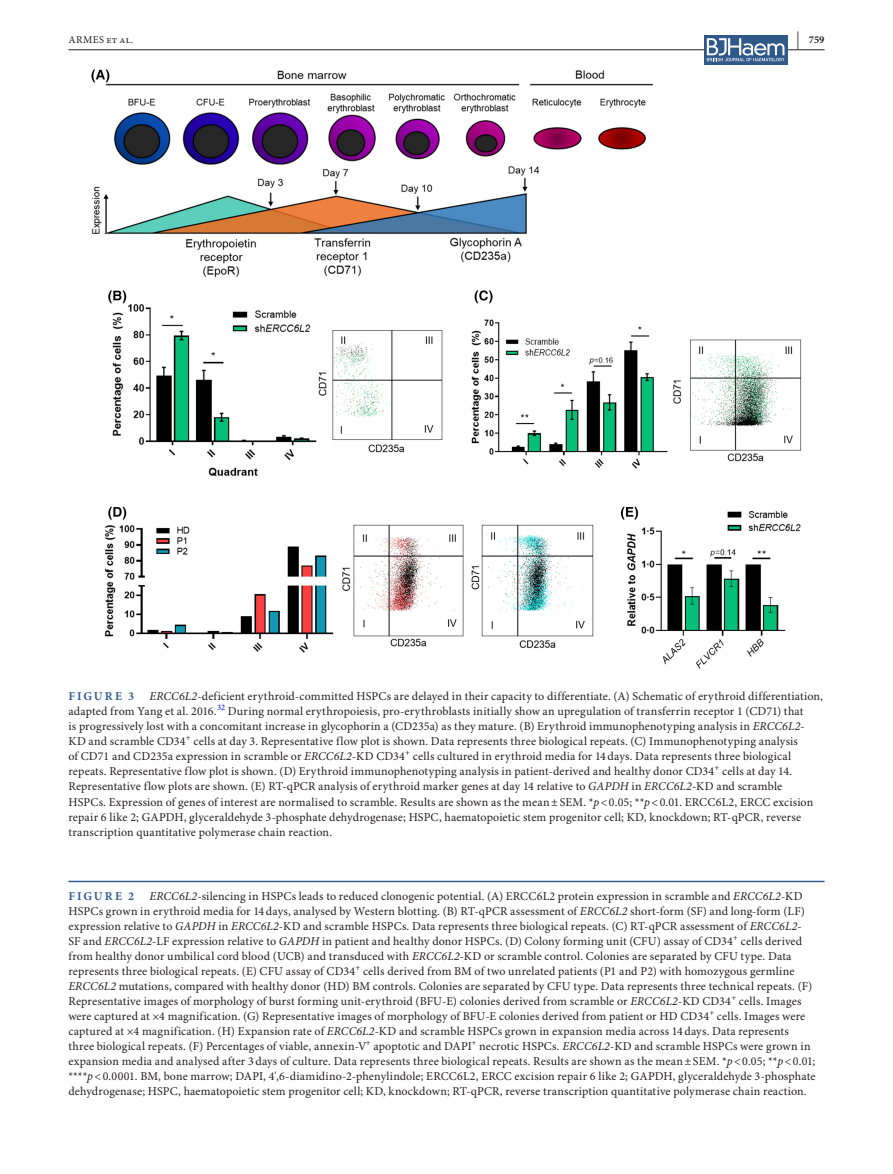
<style>
.page{position:relative;width:893px;height:1174px;background:#fff}
.page>*{position:absolute;margin:0;border:0;box-sizing:border-box;transform-origin:0 0}
.t1{font:12px/15px "Minion Pro";letter-spacing:.01em;color:#231f20}
.t2{font:700 12px "Minion Pro";letter-spacing:.17em;color:#325d8e}
.t3{font:10.5px "Minion Pro";letter-spacing:.035em;color:#231f20}
.t4{font:700 10.5px "Minion Pro";color:#231f20}
.t5{font:8.4px "Minion Pro";color:#231f20}
.s1{font-size:18px}
.s2{font-style:italic}
</style>
<div class="page">
<hr style="left:68px;top:49px;width:756px;height:1px;background:#231f20">
<svg style="left:704px;top:35px;width:83px;height:30px"></svg>
<svg style="left:707px;top:38px;width:77px;height:23px"></svg>
<img style="left:91px;top:69px;width:711px;height:600px">
<hr style="left:68px;top:880px;width:756px;height:2px;background:#325d8e">
<p class="t3" style="left:68px;top:33px;width:66px">ARMES et al.</p>
<p class="t4" style="left:797px;top:33px;width:29px"><span class="s1">|</span> 759</p>
<p class="t1" style="left:68px;top:689px;width:756px;text-indent:81px"><span class="s2">ERCC6L2</span>-deficient erythroid-committed HSPCs are delayed in their capacity to differentiate. (A) Schematic of erythroid differentiation, adapted from Yang et al. 2016.<sup>32</sup> During normal erythropoiesis, pro-erythroblasts initially show an upregulation of transferrin receptor 1 (CD71) that<br>is progressively lost with a concomitant increase in glycophorin a (CD235a) as they mature. (B) Erythroid immunophenotyping analysis in <span class="s2">ERCC6L2</span>- KD and scramble CD34<sup>+</sup> cells at day 3. Representative flow plot is shown. Data represents three biological repeats. (C) Immunophenotyping analysis<br>of CD71 and CD235a expression in scramble or <span class="s2">ERCC6L2</span>-KD CD34<sup>+</sup> cells cultured in erythroid media for 14days. Data represents three biological repeats. Representative flow plot is shown. (D) Erythroid immunophenotyping analysis in patient-derived and healthy donor CD34<sup>+</sup> cells at day 14.<br>Representative flow plots are shown. (E) RT-qPCR analysis of erythroid marker genes at day 14 relative to <span class="s2">GAPDH</span> in <span class="s2">ERCC6L2</span>-KD and scramble<br>HSPCs. Expression of genes of interest are normalised to scramble. Results are shown as the mean±SEM. *<span class="s2">p</span>&lt;0.05; **<span class="s2">p</span>&lt;0.01. ERCC6L2, ERCC excision repair 6 like 2; GAPDH, glyceraldehyde 3-phosphate dehydrogenase; HSPC, haematopoietic stem progenitor cell; KD, knockdown; RT-qPCR, reverse transcription quantitative polymerase chain reaction.</p>
<p class="t2" style="left:69px;top:689px;width:67px">FIGURE 3</p>
<p class="t1" style="left:68px;top:889px;width:738px;text-indent:81px"><span class="s2">ERCC6L2</span>-silencing in HSPCs leads to reduced clonogenic potential. (A) ERCC6L2 protein expression in scramble and <span class="s2">ERCC6L2</span>-KD HSPCs grown in erythroid media for 14days, analysed by Western blotting. (B) RT-qPCR assessment of <span class="s2">ERCC6L2</span> short-form (SF) and long-form (LF) expression relative to <span class="s2">GAPDH</span> in <span class="s2">ERCC6L2</span>-KD and scramble HSPCs. Data represents three biological repeats. (C) RT-qPCR assessment of <span class="s2">ERCC6L2</span>- SF and <span class="s2">ERCC6L2-</span>LF expression relative to <span class="s2">GAPDH</span> in patient and healthy donor HSPCs. (D) Colony forming unit (CFU) assay of CD34</p>
<p class="t2" style="left:69px;top:889px;width:67px">FIGURE 2</p>
<p class="t5" style="left:733px;top:932px;width:6px">+</p>
<p class="t1" style="left:68px;top:934px;width:735px;text-indent:672px">cells derived from healthy donor umbilical cord blood (UCB) and transduced with <span class="s2">ERCC6L2-</span>KD or scramble control. Colonies are separated by CFU type. Data represents three biological repeats. (E) CFU assay of CD34</p>
<p class="t5" style="left:355px;top:962px;width:6px">+</p>
<p class="t1" style="left:68px;top:964px;width:749px;text-indent:295px">cells derived from BM of two unrelated patients (P1 and P2) with homozygous germline <span class="s2">ERCC6L2</span> mutations, compared with healthy donor (HD) BM controls. Colonies are separated by CFU type. Data represents three technical repeats. (F)<br>Representative images of morphology of burst forming unit-erythroid (BFU-E) colonies derived from scramble or <span class="s2">ERCC6L2</span>-KD CD34<sup>+</sup> cells. Images were captured at ×4 magnification. (G) Representative images of morphology of BFU-E colonies derived from patient or HD CD34<sup>+</sup> cells. Images were captured at ×4 magnification. (H) Expansion rate of <span class="s2">ERCC6L2</span>-KD and scramble HSPCs grown in expansion media across 14days. Data represents three biological repeats. (F) Percentages of viable, annexin-V<sup>+</sup> apoptotic and DAPI<sup>+</sup> necrotic HSPCs. <span class="s2">ERCC6L2</span>-KD and scramble HSPCs were grown in expansion media and analysed after 3days of culture. Data represents three biological repeats. Results are shown as the mean±SEM. *<span class="s2">p</span>&lt;0.05; **<span class="s2">p</span>&lt;0.01; ****<span class="s2">p</span>&lt;0.0001. BM, bone marrow; DAPI, 4',6-diamidino-2-phenylindole; ERCC6L2, ERCC excision repair 6 like 2; GAPDH, glyceraldehyde 3-phosphate dehydrogenase; HSPC, haematopoietic stem progenitor cell; KD, knockdown; RT-qPCR, reverse transcription quantitative polymerase chain reaction.</p>
</div>
